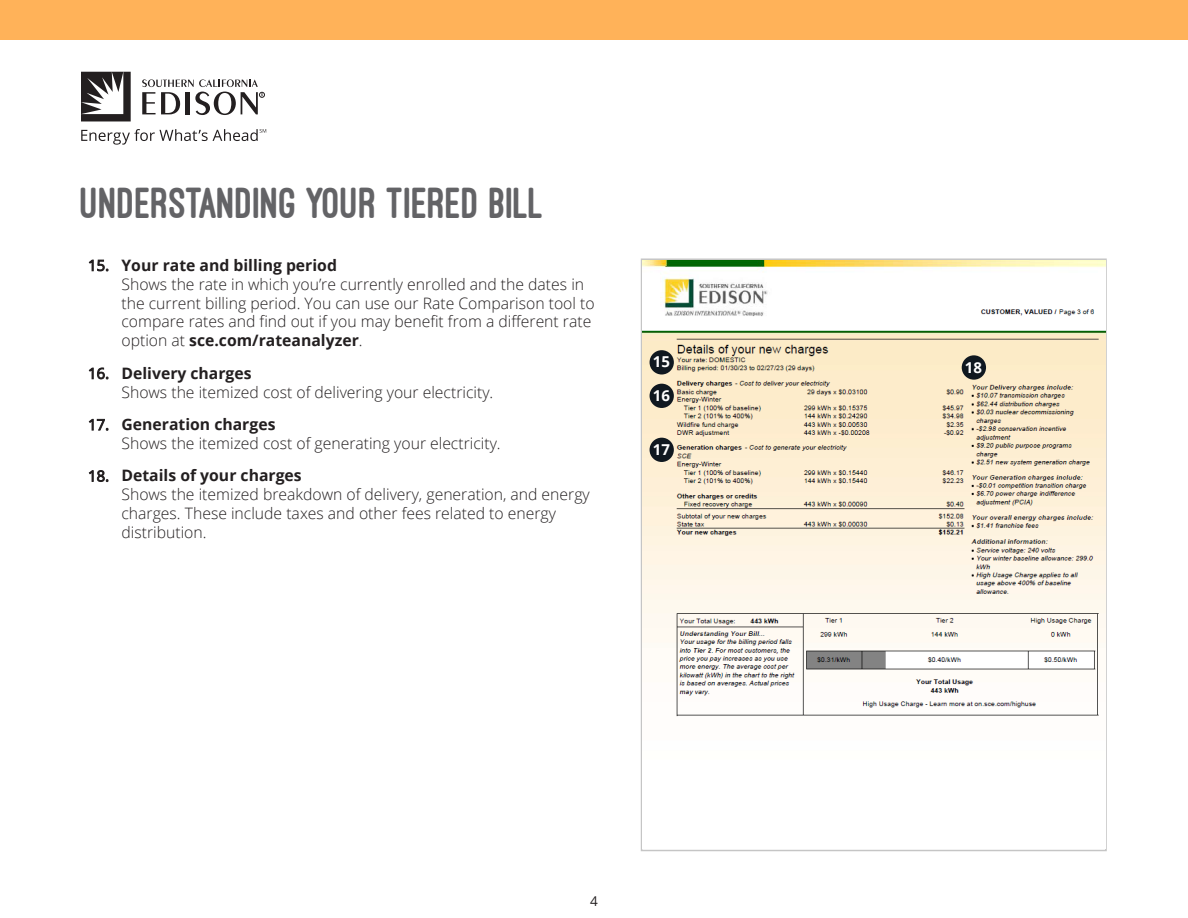
<style>
.page{position:relative;width:1188px;height:918px;background:#fff}
.page>*{position:absolute;margin:0;border:0;box-sizing:border-box;transform-origin:0 0}
.t1{font:800 45px "Ostrich Sans";color:#636366}
.t2{font:300 15.75px/18.9px "Open Sans";color:#231f20}
.t3{font:700 15px "Open Sans";color:#fff}
.t4{font:13.5px "Open Sans";color:#231f20}
.s1{font-weight:400;font-size:15px}
.s2{font-weight:700}
</style>
<div class="page">
<div style="left:0;top:0;width:1188px;height:40px;background:#ffb259"></div>
<svg style="left:81px;top:72px;width:50px;height:49px"></svg>
<svg style="left:142px;top:79px;width:123px;height:36px"></svg>
<svg style="left:81px;top:129px;width:185px;height:16px"></svg>
<img style="left:642px;top:261px;width:464px;height:456px">
<div style="left:650px;top:384px;width:24px;height:24px;background:#101820;border-radius:50%"></div>
<div style="left:650px;top:438px;width:24px;height:24px;background:#101820;border-radius:50%"></div>
<div style="left:962px;top:355px;width:24px;height:25px;background:#101820;border-radius:50%"></div>
<div style="left:650px;top:350px;width:24px;height:25px;background:#101820;border-radius:50%"></div>
<h1 class="t1" style="left:81px;top:179px;width:465px">UNDERSTANDING YOUR TIERED BILL</h1>
<p class="t2" style="left:122px;top:255px;width:475px;text-indent:-33px"><span class="s1">15.</span> <span class="s2">Your rate and billing period<br></span>Shows the rate in which you’re currently enrolled and the dates in the current billing period. You can use our Rate Comparison tool to compare rates and find out if you may benefit from a different rate option at <span class="s2">sce.com/rateanalyzer</span>.</p>
<p class="t2" style="left:122px;top:363px;width:373px;text-indent:-33px"><span class="s1">16.</span> <span class="s2">Delivery charges<br></span>Shows the itemized cost of delivering your electricity.</p>
<p class="t2" style="left:122px;top:415px;width:381px;text-indent:-33px"><span class="s1">17.</span> <span class="s2">Generation charges<br></span>Shows the itemized cost of generating your electricity.</p>
<p class="t2" style="left:121px;top:466px;width:470px;text-indent:-33px"><span class="s1">18.</span> <span class="s2">Details of your charges<br></span>Shows the itemized breakdown of delivery, generation, and energy charges. These include taxes and other fees related to energy distribution.</p>
<p class="t3" style="left:653px;top:351px;width:19px">15</p>
<p class="t3" style="left:653px;top:385px;width:19px">16</p>
<p class="t3" style="left:653px;top:439px;width:19px">17</p>
<p class="t4" style="left:590px;top:891px;width:9px">4</p>
<p class="t3" style="left:965px;top:357px;width:19px">18</p>
</div>
